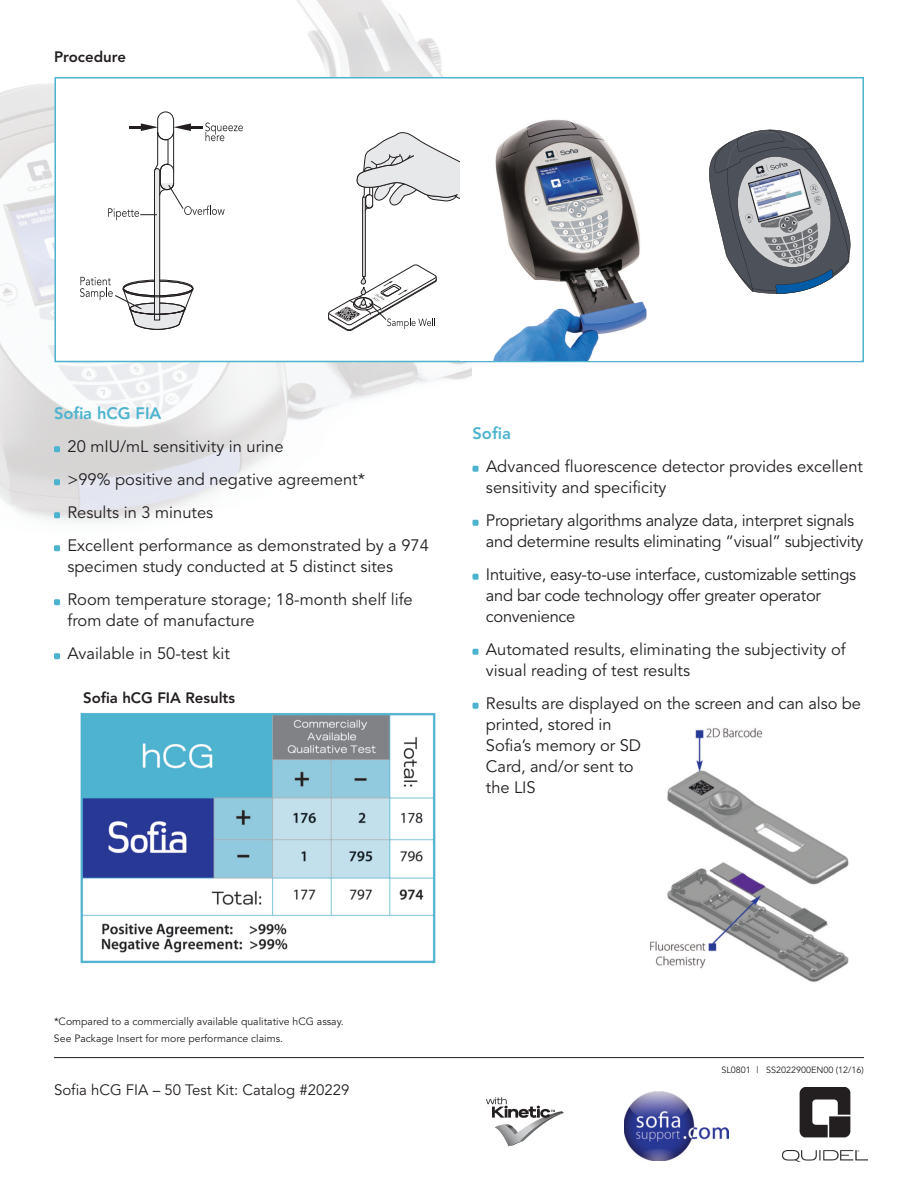
<style>
.page{position:relative;width:918px;height:1188px;background:#fff}
.page>*{position:absolute;margin:0;border:0;box-sizing:border-box;transform-origin:0 0}
.t1{font:16.5px/21px "Avenir";color:#231f20}
.t2{font:16.5px/21px "Avenir";letter-spacing:-.02em;color:#231f20}
.t3{font:800 16.5px "Avenir";color:#4db3cf}
.t4{font:15px "Avenir";color:#231f20}
.t5{font:800 15px "Avenir";color:#231f20}
.t6{font:10.5px/16.6px "Avenir";color:#231f20}
.t7{font:9px "Avenir";color:#231f20}
.t8{font:700 3px "Helvetica";color:#231f20}
</style>
<div class="page">
<img style="left:783px;top:1087px;width:84px;height:74px">
<img style="left:625px;top:1091px;width:104px;height:70px">
<hr style="left:54px;top:1057px;width:810px;height:1px;background:#231f20">
<img style="left:0;top:0;width:471px;height:552px">
<div style="left:56px;top:78px;width:806px;height:283px;background:#fff"></div>
<svg style="left:80px;top:111px;width:163px;height:219px"></svg>
<svg style="left:328px;top:132px;width:132px;height:199px"></svg>
<div style="left:54px;top:77px;width:810px;height:285px;border:2px solid #4db3cf"></div>
<div style="left:460px;top:98px;width:400px;height:263px;background:#fff"></div>
<img style="left:493px;top:119px;width:154px;height:242px">
<svg style="left:709px;top:129px;width:141px;height:165px"></svg>
<svg style="left:54px;top:446px;width:6px;height:6px"></svg>
<svg style="left:54px;top:479px;width:6px;height:6px"></svg>
<svg style="left:54px;top:512px;width:6px;height:6px"></svg>
<svg style="left:54px;top:545px;width:6px;height:6px"></svg>
<svg style="left:54px;top:599px;width:6px;height:6px"></svg>
<svg style="left:54px;top:653px;width:6px;height:6px"></svg>
<div style="left:472px;top:466px;width:7px;height:6px;background:#4db3cf;border-radius:2px"></div>
<div style="left:472px;top:520px;width:7px;height:6px;background:#4db3cf;border-radius:2px"></div>
<div style="left:472px;top:574px;width:7px;height:6px;background:#4db3cf;border-radius:2px"></div>
<div style="left:472px;top:649px;width:7px;height:6px;background:#4db3cf;border-radius:2px"></div>
<div style="left:472px;top:703px;width:7px;height:6px;background:#4db3cf;border-radius:2px"></div>
<svg style="left:486px;top:1097px;width:78px;height:49px"></svg>
<img style="left:650px;top:728px;width:199px;height:254px">
<img style="left:80px;top:712px;width:356px;height:252px">
<p class="t5" style="left:54px;top:45px;width:73px">Procedure</p>
<p class="t3" style="left:54px;top:401px;width:109px">Sofia hCG FIA</p>
<p class="t1" style="left:67px;top:430px;width:363px;line-height:33px">20 mIU/mL sensitivity in urine<br>&gt;99% positive and negative agreement*<br>Results in 3 minutes<br>Excellent performance as demonstrated by a 974</p>
<p class="t1" style="left:67px;top:550px;width:347px;line-height:33px">specimen study conducted at 5 distinct sites<br>Room temperature storage; 18-month shelf life</p>
<p class="t1" style="left:67px;top:604px;width:189px;line-height:33px">from date of manufacture<br>Available in 50-test kit</p>
<p class="t5" style="left:83px;top:686px;width:153px">Sofia hCG FIA Results</p>
<p class="t3" style="left:472px;top:420px;width:40px">Sofia</p>
<p class="t1" style="left:486px;top:456px;width:379px">Advanced fluorescence detector provides excellent sensitivity and specificity</p>
<p class="t2" style="left:486px;top:510px;width:379px">Proprietary algorithms analyze data, interpret signals and determine results eliminating “visual” subjectivity</p>
<p class="t2" style="left:486px;top:564px;width:372px">Intuitive, easy-to-use interface, customizable settings and bar code technology offer greater operator convenience</p>
<p class="t1" style="left:486px;top:639px;width:361px">Automated results, eliminating the subjectivity of visual reading of test results</p>
<p class="t1" style="left:486px;top:693px;width:377px">Results are displayed on the screen and can also be printed, stored in<br>Sofia’s memory or SD<br>Card, and/or sent to<br>the LIS</p>
<p class="t6" style="left:54px;top:1014px;width:291px">*Compared to a commercially available qualitative hCG assay.<br>See Package Insert for more performance claims.</p>
<p class="t4" style="left:54px;top:1081px;width:297px">Sofia hCG FIA – 50 Test Kit: Catalog #20229</p>
<p class="t8" style="left:551px;top:1109px;width:6px">TM</p>
<p class="t7" style="left:721px;top:1064px;width:144px">SL0801 | SS2022900EN00 (12/16)</p>
</div>
